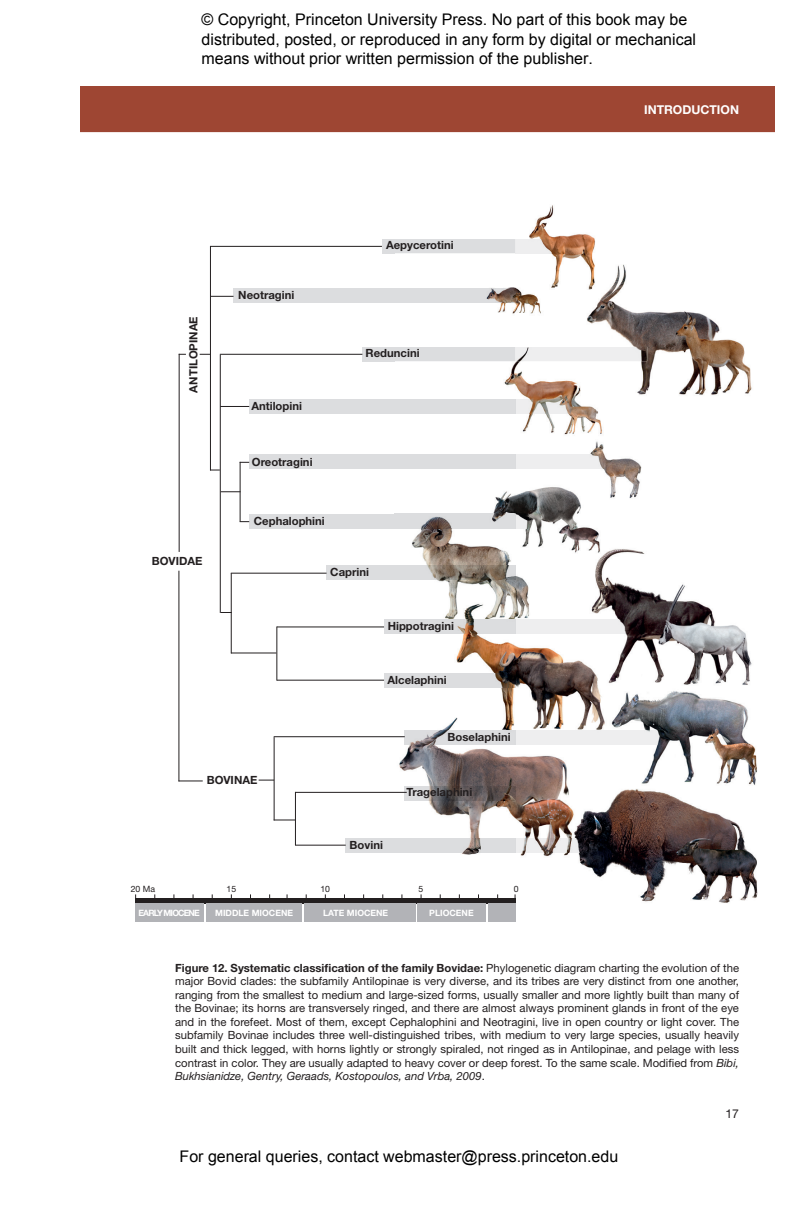
<style>
.page{position:relative;width:798px;height:1220px;background:#fff}
.page>*{position:absolute;margin:0;border:0;box-sizing:border-box;transform-origin:0 0}
.t1{font:16px/19.2px "Arial";color:#000}
.t2{font:700 12.2px "Helvetica Neue LT Std";color:#fff}
.t3{font:12.2px "Helvetica Neue LT Std";color:#231f20}
.t4{font:11.4px/13.6px "Helvetica Neue LT Std";color:#231f20;text-align:justify}
.t5{font:700 11.4px "Helvetica Neue LT Std";color:#231f20}
.t6{font:700 8.8px "Helvetica Neue LT Std";color:#fff}
.t7{font:700 8.8px "Helvetica Neue LT Std";letter-spacing:-.1em;color:#fff}
.t8{font:8.8px "Helvetica Neue LT Std";color:#231f20}
.s1{font-weight:700}
.s2{font-style:italic}
</style>
<div class="page">
<img style="left:395px;top:205px;width:362px;height:711px">
<img style="left:395px;top:514px;width:134px;height:14px">
<img style="left:395px;top:399px;width:176px;height:15px">
<img style="left:395px;top:455px;width:208px;height:14px">
<img style="left:395px;top:347px;width:252px;height:14px">
<img style="left:395px;top:619px;width:251px;height:15px">
<img style="left:395px;top:838px;width:194px;height:15px">
<img style="left:404px;top:730px;width:259px;height:14px">
<img style="left:395px;top:239px;width:191px;height:14px">
<div style="left:382px;top:239px;width:13px;height:14px;background:#dcdddf"></div>
<div style="left:233px;top:288px;width:162px;height:15px;background:#dcdddf"></div>
<img style="left:395px;top:288px;width:120px;height:15px">
<div style="left:362px;top:347px;width:33px;height:14px;background:#dcdddf"></div>
<div style="left:326px;top:566px;width:69px;height:14px;background:#dcdddf"></div>
<img style="left:395px;top:566px;width:120px;height:14px">
<div style="left:384px;top:619px;width:11px;height:15px;background:#dcdddf"></div>
<div style="left:249px;top:399px;width:146px;height:15px;background:#dcdddf"></div>
<div style="left:345px;top:838px;width:50px;height:15px;background:#dcdddf"></div>
<div style="left:249px;top:455px;width:146px;height:14px;background:#dcdddf"></div>
<div style="left:384px;top:673px;width:11px;height:15px;background:#dcdddf"></div>
<img style="left:395px;top:673px;width:120px;height:15px">
<div style="left:249px;top:514px;width:146px;height:14px;background:#dcdddf"></div>
<img style="left:404px;top:787px;width:111px;height:14px">
<hr style="left:210px;top:246px;width:172px;height:1px;background:#231f20">
<svg style="left:211px;top:296px;width:22px;height:1px"></svg>
<hr style="left:220px;top:354px;width:142px;height:1px;background:#231f20">
<svg style="left:221px;top:406px;width:28px;height:1px"></svg>
<hr style="left:210px;top:246px;width:1px;height:224px;background:#231f20">
<svg style="left:221px;top:491px;width:19px;height:1px"></svg>
<hr style="left:220px;top:355px;width:1px;height:258px;background:#231f20">
<svg style="left:259px;top:780px;width:15px;height:1px"></svg>
<svg style="left:179px;top:780px;width:24px;height:1px"></svg>
<hr style="left:231px;top:573px;width:96px;height:1px;background:#231f20">
<hr style="left:231px;top:652px;width:45px;height:1px;background:#231f20">
<hr style="left:277px;top:626px;width:107px;height:1px;background:#231f20">
<hr style="left:277px;top:680px;width:107px;height:1px;background:#231f20">
<hr style="left:274px;top:736px;width:131px;height:1px;background:#231f20">
<hr style="left:295px;top:792px;width:112px;height:1px;background:#231f20">
<svg style="left:275px;top:819px;width:20px;height:1px"></svg>
<hr style="left:295px;top:845px;width:51px;height:1px;background:#231f20">
<hr style="left:231px;top:573px;width:1px;height:80px;background:#231f20">
<hr style="left:276px;top:626px;width:1px;height:54px;background:#231f20">
<hr style="left:240px;top:462px;width:1px;height:60px;background:#231f20">
<hr style="left:179px;top:354px;width:1px;height:198px;background:#231f20">
<hr style="left:178px;top:571px;width:1px;height:210px;background:#231f20">
<hr style="left:274px;top:737px;width:1px;height:83px;background:#231f20">
<hr style="left:295px;top:792px;width:1px;height:53px;background:#231f20">
<div style="left:135px;top:898px;width:380px;height:6px;background:#231f20"></div>
<div style="left:135px;top:904px;width:69px;height:18px;background:#b2b3b7"></div>
<div style="left:206px;top:904px;width:96px;height:18px;background:#b2b3b7"></div>
<div style="left:304px;top:904px;width:111px;height:18px;background:#b2b3b7"></div>
<div style="left:417px;top:904px;width:69px;height:18px;background:#b2b3b7"></div>
<div style="left:488px;top:904px;width:27px;height:18px;background:#b2b3b7"></div>
<div style="left:81px;top:86px;width:694px;height:46px;background:#9e4633"></div>
<h1 class="t1" style="left:202px;top:10px;width:496px">© Copyright, Princeton University Press. No part of this book may be distributed, posted, or reproduced in any form by digital or mechanical means without prior written permission of the publisher.</h1>
<p class="t5" style="left:186px;top:392px;width:78px;rotate:-90deg">ANTILOPINAE</p>
<p class="t5" style="left:152px;top:554px;width:52px">BOVIDAE</p>
<p class="t5" style="left:238px;top:288px;width:58px">Neotragini</p>
<p class="t5" style="left:251px;top:399px;width:52px">Antilopini</p>
<p class="t5" style="left:252px;top:455px;width:62px">Oreotragini</p>
<p class="t5" style="left:254px;top:513px;width:72px">Cephalophini</p>
<p class="t5" style="left:386px;top:238px;width:69px">Aepycerotini</p>
<p class="t5" style="left:366px;top:346px;width:56px">Reduncini</p>
<p class="t5" style="left:330px;top:565px;width:40px">Caprini</p>
<p class="t5" style="left:388px;top:619px;width:68px">Hippotragini</p>
<p class="t5" style="left:387px;top:673px;width:61px">Alcelaphini</p>
<p class="t5" style="left:448px;top:730px;width:65px">Boselaphini</p>
<p class="t5" style="left:207px;top:773px;width:52px">BOVINAE</p>
<p class="t5" style="left:350px;top:838px;width:35px">Bovini</p>
<p class="t5" style="left:406px;top:785px;width:67px">Tragelaphini</p>
<p class="t8" style="left:131px;top:883px;width:26px">20 Ma</p>
<p class="t8" style="left:226px;top:883px;width:11px">15</p>
<p class="t8" style="left:320px;top:883px;width:11px">10</p>
<p class="t8" style="left:419px;top:883px;width:6px">5</p>
<p class="t8" style="left:514px;top:883px;width:6px">0</p>
<p class="t7" style="left:139px;top:908px;width:63px">EARLY MIOCENE</p>
<p class="t6" style="left:215px;top:908px;width:79px">MIDDLE MIOCENE</p>
<p class="t6" style="left:323px;top:908px;width:67px">LATE MIOCENE</p>
<p class="t6" style="left:429px;top:908px;width:46px">PLIOCENE</p>
<p class="t2" style="left:644px;top:103px;width:96px">INTRODUCTION</p>
<p class="t4" style="left:175px;top:960px;width:565px"><span class="s1">Figure 12. Systematic classification of the family Bovidae:</span> Phylogenetic diagram charting the evolution of the major Bovid clades: the subfamily Antilopinae is very diverse, and its tribes are very distinct from one another, ranging from the smallest to medium and large-sized forms, usually smaller and more lightly built than many of the Bovinae; its horns are transversely ringed, and there are almost always prominent glands in front of the eye and in the forefeet. Most of them, except Cephalophini and Neotragini, live in open country or light cover. The subfamily Bovinae includes three well-distinguished tribes, with medium to very large species, usually heavily built and thick legged, with horns lightly or strongly spiraled, not ringed as in Antilopinae, and pelage with less contrast in color. They are usually adapted to heavy cover or deep forest. To the same scale. Modified from <span class="s2">Bibi, Bukhsianidze, Gentry, Geraads, Kostopoulos, and Vrba, 2009</span>.</p>
<h1 class="t1" style="left:180px;top:1147px;width:440px">For general queries, contact webmaster@press.princeton.edu</h1>
<p class="t3" style="left:725px;top:1106px;width:15px">17</p>
</div>
